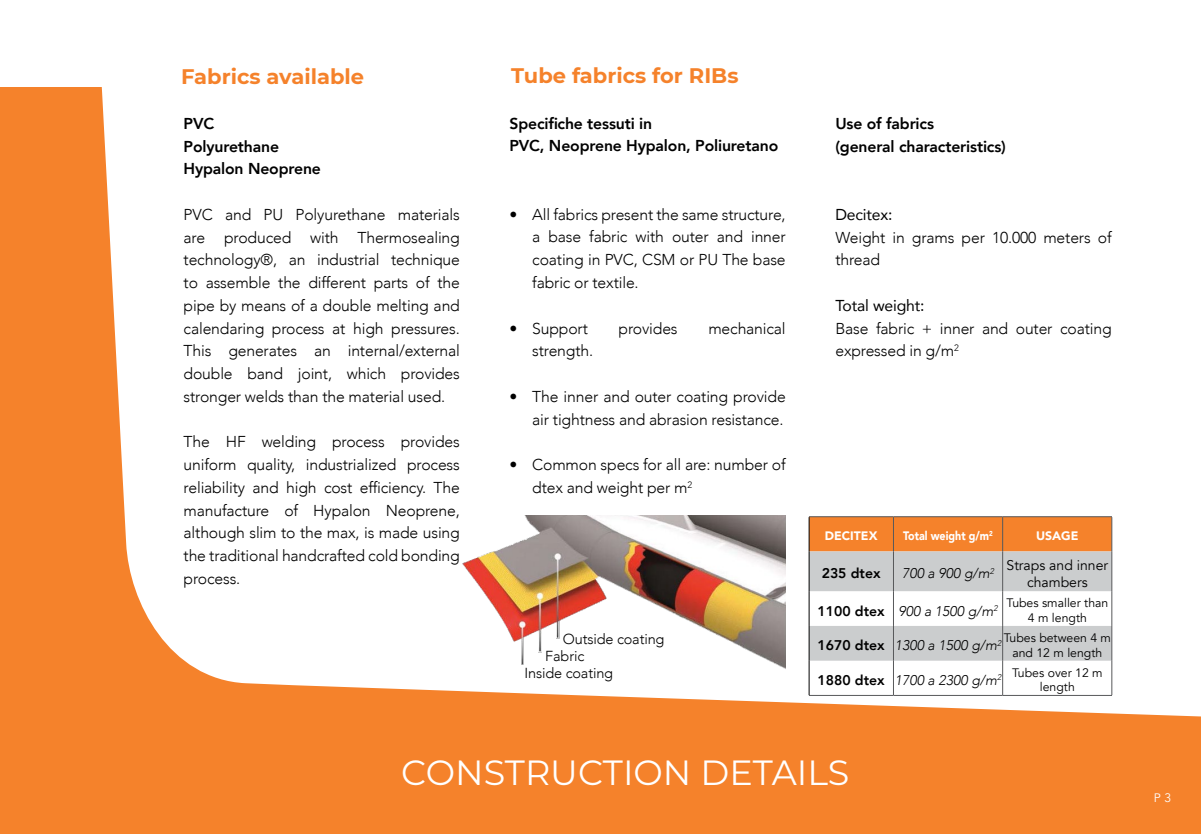
<style>
.page{position:relative;width:1201px;height:834px;background:#fff}
.page>*{position:absolute;margin:0;border:0;box-sizing:border-box;transform-origin:0 0}
.t1{font:35px "Montserrat";color:#fff}
.t2{font:700 21px "Montserrat";color:#f5822b}
.t3{font:300 15.75px/22.8px "Avenir";letter-spacing:-.01em;color:#000;text-align:justify}
.t4{font:800 15.75px/22.8px "Avenir";letter-spacing:-.01em;color:#000}
.t5{font:15.75px "Avenir";letter-spacing:-.01em;color:#000}
.t6{font:300 14.53px "Avenir";letter-spacing:-.01em;color:#000}
.t7{font:14px/16.8px "Avenir";color:#000}
.t8{font:italic 300 14px "Avenir";color:#000}
.t9{font:800 14px "Avenir";color:#000}
.t10{font:12.25px/14.7px "Avenir";color:#000}
.t11{font:900 12.25px "Avenir";color:#fff;scale:.87 1}
.t12{font:900 12.25px "Avenir";color:#fff}
.t13{font:12.25px "Avenir";color:#fff}
.s1{font-weight:300;font-style:italic}
.s2{font-weight:800;font-size:14px}
.s3{font-weight:300;font-style:italic;font-size:14px}
.s4{font-weight:800;font-style:normal}
</style>
<div class="page">
<div style="left:1px;top:87px;width:1199px;height:746px;background:#f5822b"></div>
<div style="left:101px;top:87px;width:1099px;height:629px;background:#fff"></div>
<hr style="left:0;top:0;width:1px;height:575px;background:#cbcdce">
<img style="left:449px;top:515px;width:336px;height:159px">
<svg style="left:809px;top:517px;width:302px;height:143px"></svg>
<hr style="left:893px;top:517px;width:1px;height:34px;background:#58595b">
<hr style="left:1002px;top:517px;width:1px;height:34px;background:#58595b">
<hr style="left:809px;top:516px;width:84px;height:1px;background:#58595b">
<hr style="left:893px;top:516px;width:109px;height:1px;background:#58595b">
<hr style="left:1002px;top:516px;width:110px;height:1px;background:#58595b">
<hr style="left:809px;top:695px;width:84px;height:1px;background:#58595b">
<hr style="left:893px;top:695px;width:109px;height:1px;background:#58595b">
<hr style="left:1002px;top:695px;width:110px;height:1px;background:#58595b">
<hr style="left:893px;top:551px;width:1px;height:40px;background:#58595b">
<hr style="left:1002px;top:551px;width:1px;height:40px;background:#58595b">
<hr style="left:893px;top:591px;width:1px;height:34px;background:#58595b">
<hr style="left:1002px;top:591px;width:1px;height:34px;background:#58595b">
<hr style="left:893px;top:625px;width:1px;height:35px;background:#58595b">
<hr style="left:1002px;top:625px;width:1px;height:35px;background:#58595b">
<hr style="left:893px;top:660px;width:1px;height:35px;background:#58595b">
<hr style="left:1002px;top:660px;width:1px;height:35px;background:#58595b">
<hr style="left:808px;top:517px;width:1px;height:34px;background:#000">
<hr style="left:808px;top:551px;width:1px;height:40px;background:#000">
<hr style="left:808px;top:591px;width:1px;height:34px;background:#000">
<hr style="left:808px;top:625px;width:1px;height:35px;background:#000">
<hr style="left:808px;top:660px;width:1px;height:35px;background:#000">
<hr style="left:1111px;top:517px;width:1px;height:34px;background:#58595b">
<hr style="left:1111px;top:551px;width:1px;height:40px;background:#58595b">
<hr style="left:1111px;top:591px;width:1px;height:34px;background:#58595b">
<hr style="left:1111px;top:625px;width:1px;height:35px;background:#58595b">
<hr style="left:1111px;top:660px;width:1px;height:35px;background:#58595b">
<h2 class="t2" style="left:181px;top:61px;width:184px">Fabrics available</h2>
<h2 class="t2" style="left:511px;top:61px;width:229px">Tube fabrics for RIBs</h2>
<p class="t4" style="left:184px;top:112px;width:139px">PVC<br>Polyurethane<br>Hypalon Neoprene</p>
<p class="t3" style="left:184px;top:203px;width:278px">PVC and PU Polyurethane materials are produced with Thermosealing technology®, an industrial technique to assemble the different parts of the pipe by means of a double melting and calendaring process at high pressures.<br>This generates an internal/external double band joint, which provides stronger welds than the material used.</p>
<p class="t3" style="left:184px;top:430px;width:278px">The HF welding process provides uniform quality, industrialized process reliability and high cost efficiency. The manufacture of Hypalon Neoprene, although slim to the max, is made using the traditional handcrafted cold bonding process.</p>
<p class="t4" style="left:509px;top:112px;width:270px">Specifiche tessuti in<br>PVC, Neoprene Hypalon, Poliuretano</p>
<p class="t3" style="left:532px;top:203px;width:255px;text-indent:-23px">• All fabrics present the same structure, a base fabric with outer and inner coating in PVC, CSM or PU The base fabric or textile.</p>
<p class="t3" style="left:509px;top:316px;width:80px">• Support</p>
<p class="t3" style="left:618px;top:316px;width:60px">provides</p>
<p class="t3" style="left:708px;top:316px;width:79px">mechanical</p>
<p class="t3" style="left:532px;top:339px;width:62px">strength.</p>
<p class="t3" style="left:509px;top:385px;width:278px;text-align:right">• The inner and outer coating provide air tightness and abrasion resistance.</p>
<p class="t3" style="left:532px;top:453px;width:255px;text-indent:-23px">• Common specs for all are: number of dtex and weight per m<sup>2</sup></p>
<p class="t6" style="left:563px;top:630px;width:103px">Outside coating</p>
<p class="t6" style="left:545px;top:647px;width:40px">Fabric</p>
<p class="t6" style="left:524px;top:664px;width:90px">Inside coating</p>
<p class="t4" style="left:835px;top:112px;width:172px">Use of fabrics<br>(general characteristics)</p>
<p class="t5" style="left:835px;top:202px;width:59px">Decitex:</p>
<p class="t3" style="left:835px;top:226px;width:278px">Weight in grams per 10.000 meters of thread</p>
<p class="t5" style="left:835px;top:293px;width:91px">Total weight:</p>
<p class="t3" style="left:835px;top:317px;width:278px">Base fabric + inner and outer coating expressed in g/m<sup>2</sup></p>
<p class="t12" style="left:825px;top:525px;width:54px">DECITEX</p>
<p class="t11" style="left:903px;top:525px;width:104px">Total weight g/m<sup>2</sup></p>
<p class="t12" style="left:1036px;top:525px;width:42px">Usage</p>
<p class="t9" style="left:821px;top:562px;width:60px">235 dtex</p>
<p class="t7" style="left:1027px;top:557px;width:83px;text-indent:-125px"><span class="s1">700 a 900 g/m</span><sub>2</sub> Straps and inner chambers</p>
<p class="t10" style="left:1027px;top:596px;width:82px;text-indent:-210px"><span class="s2">1100 dtex</span> <span class="s3">900 a 1500 g/m</span><sub>2</sub> Tubes smaller than<br>4 m length</p>
<p class="t10" style="left:1012px;top:630px;width:100px;text-indent:-195px"><span class="s2">1670 dtex</span> <span class="s3">1300 a 1500 g/m</span><sub>2</sub> Tubes between 4 m and 12 m length</p>
<p class="t8" style="left:817px;top:671px;width:286px"><span class="s4">1880 dtex</span> 1700 a 2300 g/m<sup>2</sup> <sup>Tubes</sup> <sup>over</sup> <sup>12</sup> <sup>m</sup></p>
<p class="t10" style="left:1039px;top:680px;width:36px">length</p>
<h1 class="t1" style="left:401px;top:748px;width:449px">CONSTRUCTION DETAILS</h1>
<p class="t13" style="left:1153px;top:790px;width:19px">P 3</p>
</div>
